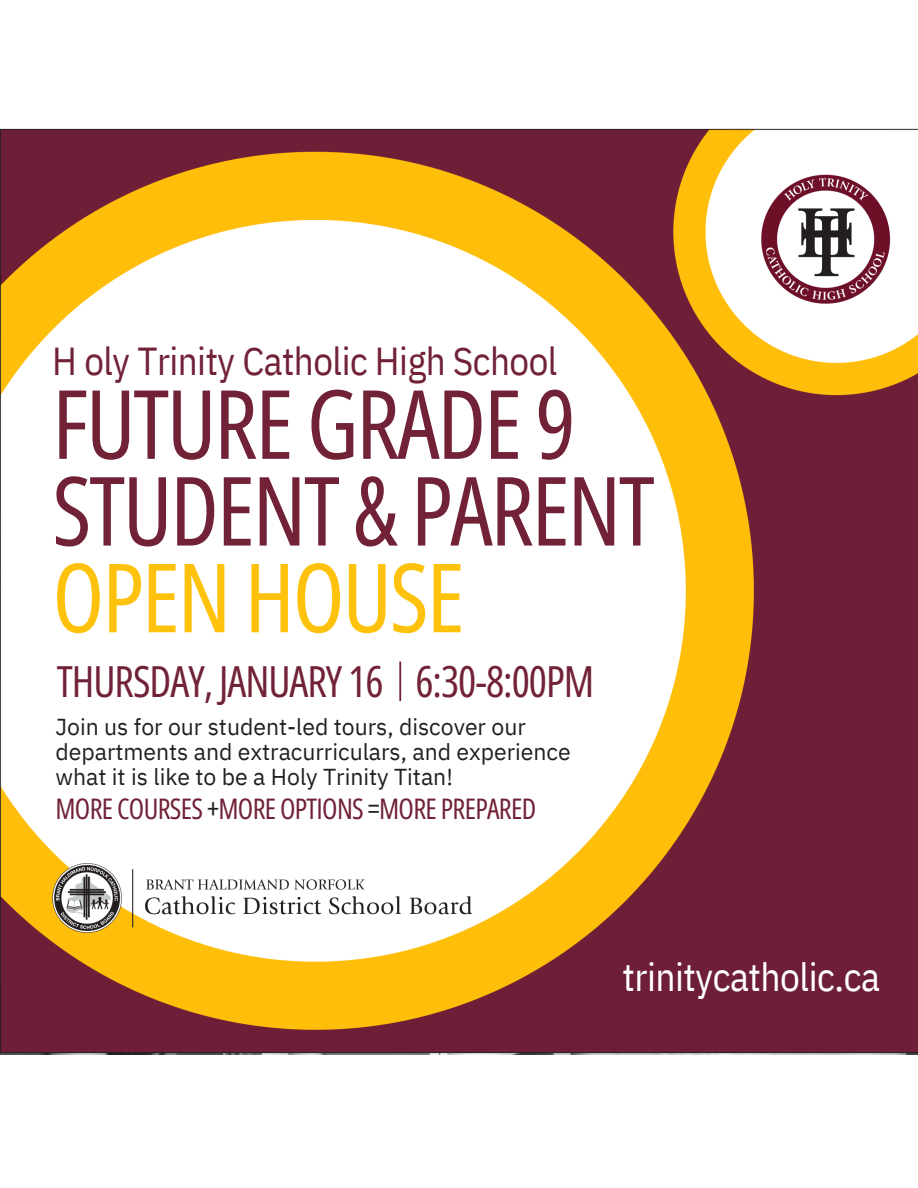
<style>
.page{position:relative;width:918px;height:1188px;background:#fff}
.page>*{position:absolute;margin:0;border:0;box-sizing:border-box;transform-origin:0 0}
.t1{font:95.7px/86.7px "Open Sans Condensed";letter-spacing:-.025em;color:#712237}
.t2{font:42.9px "Open Sans Condensed";letter-spacing:-.025em;color:#712237}
.t3{font:39.3px "IBM Plex Sans Cond";letter-spacing:-.015em;color:#fff}
.t4{font:39px "IBM Plex Sans Cond";letter-spacing:-.015em;color:#712237}
.t5{font:28.35px "Open Sans Condensed";letter-spacing:-.025em;color:#712237}
.t6{font:23.1px/25.3px "IBM Plex Sans";color:#231f20}
.s1{color:#ffc20c}
.s2{color:#231f20}
</style>
<div class="page">
<img style="left:0;top:128px;width:918px;height:927px">
<p class="t4" style="left:52px;top:335px;width:507px">H oly Trinity Catholic High School</p>
<p class="t1" style="left:52px;top:378px;width:604px">FUTURE GRADE 9<br>STUDENT &amp; PARENT<br><span class="s1">OPEN HOUSE</span></p>
<h2 class="t2" style="left:57px;top:651px;width:328px">THURSDAY, JANUARY 16</h2>
<h1 class="t2" style="left:415px;top:651px;width:180px">6:30-8:00PM</h1>
<h1 class="t6" style="left:55px;top:713px;width:517px">Join us for our student-led tours, discover our departments and extracurriculars, and experience what it is like to be a Holy Trinity Titan!</h1>
<p class="t5" style="left:55px;top:788px;width:482px">MORE COURSES <span class="s2">+</span>MORE OPTIONS <span class="s2">=</span>MORE PREPARED</p>
<p class="t3" style="left:623px;top:951px;width:259px">trinitycatholic.ca</p>
</div>
